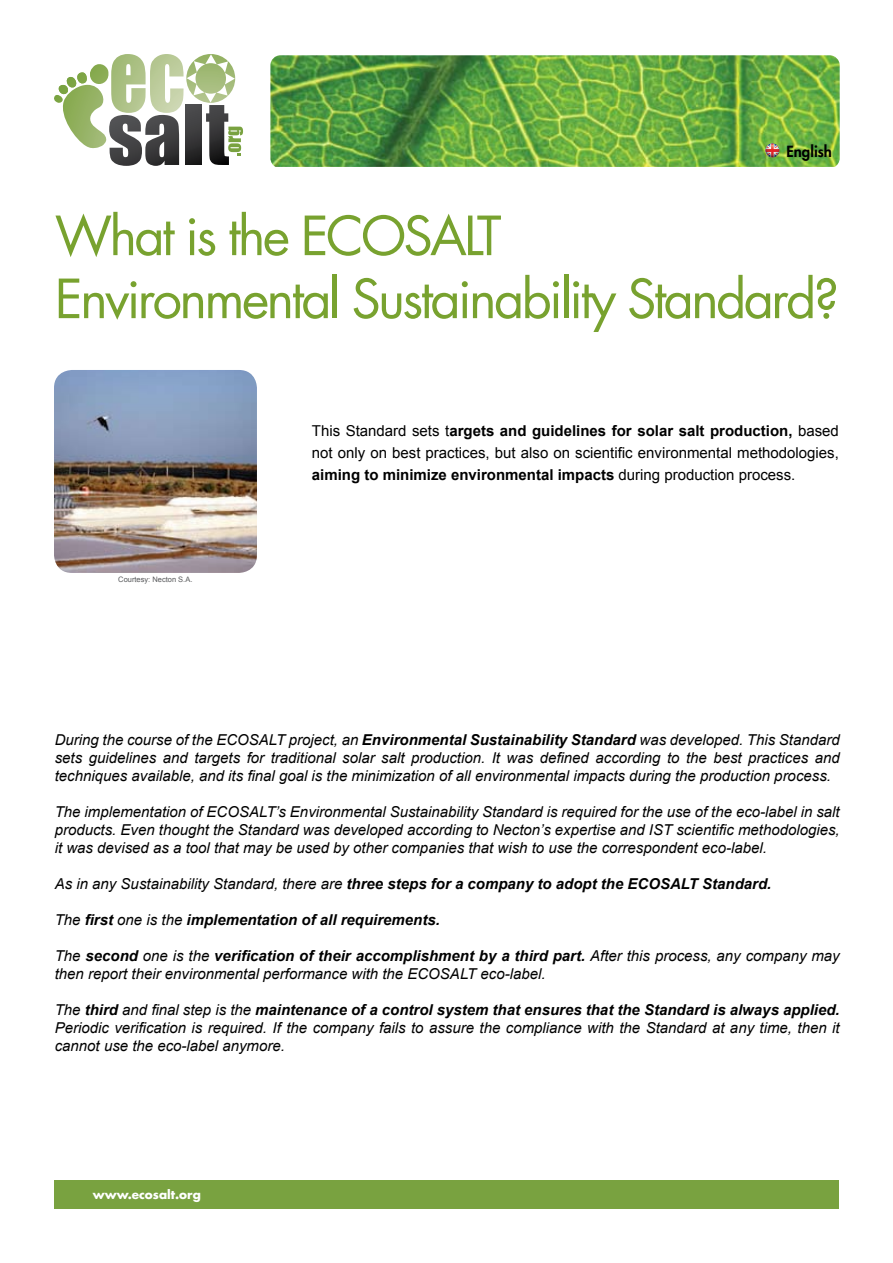
<style>
.page{position:relative;width:893px;height:1263px;background:#fff}
.page>*{position:absolute;margin:0;border:0;box-sizing:border-box;transform-origin:0 0}
.t1{font:52.5px/63px "Futura";letter-spacing:-.05em;color:#78a22f}
.t2{font:italic 15px/18px "Arial";color:#000;text-align:justify}
.t3{font:15px/21.8px "Arial";color:#000;text-align:justify}
.t4{font:italic 700 15px "Arial";color:#000}
.t5{font:800 15px "Futura";color:#000}
.t6{font:700 12px "Futura";color:#fff}
.t7{font:7.5px "Arial";color:#58595b}
.s1{font-weight:700}
.s2{font-weight:400}
</style>
<div class="page">
<svg style="left:54px;top:54px;width:189px;height:112px"></svg>
<img style="left:270px;top:55px;width:570px;height:112px">
<div style="left:54px;top:1181px;width:785px;height:28px;background:#79a240"></div>
<svg style="left:765px;top:144px;width:14px;height:13px"></svg>
<img style="left:54px;top:370px;width:203px;height:203px">
<p class="t5" style="left:786px;top:141px;width:47px">English</p>
<h1 class="t1" style="left:55px;top:204px;width:786px">What is the ECOSALT<br>Environmental Sustainability Standard?</h1>
<p class="t7" style="left:118px;top:575px;width:76px">Courtesy: Necton S.A.</p>
<p class="t3" style="left:312px;top:420px;width:529px">This Standard sets t<span class="s1">argets and guidelines for solar salt production,</span> based not only on best practices, but also on scientific environmental methodologies, <span class="s1">aiming to minimize environmental impacts</span> during production process.</p>
<p class="t2" style="left:55px;top:731px;width:786px">During the course of the ECOSALT project, an <span class="s1">Environmental Sustainability Standard</span> was developed. This Standard sets guidelines and targets for traditional solar salt production. It was defined according to the best practices and techniques available, and its final goal is the minimization of all environmental impacts during the production process.</p>
<p class="t2" style="left:55px;top:803px;width:786px">The implementation of ECOSALT’s Environmental Sustainability Standard is required for the use of the eco-label in salt products. Even thought the Standard was developed according to Necton’s expertise and IST scientific methodologies, it was devised as a tool that may be used by other companies that wish to use the correspondent eco-label.</p>
<p class="t4" style="left:55px;top:875px;width:718px"><span class="s2">As in any Sustainability Standard, there are</span> three steps for a company to adopt the ECOSALT Standard.</p>
<p class="t4" style="left:55px;top:911px;width:387px"><span class="s2">The</span> first <span class="s2">one is the</span> implementation of all requirements.</p>
<p class="t2" style="left:55px;top:947px;width:786px">The <span class="s1">second</span> one is the <span class="s1">verification of their accomplishment by a third part.</span> After this process, any company may then report their environmental performance with the ECOSALT eco-label.</p>
<p class="t2" style="left:55px;top:1001px;width:786px">The <span class="s1">third</span> and final step is the <span class="s1">maintenance of a control system that ensures that the Standard is always applied.<br></span>Periodic verification is required. If the company fails to assure the compliance with the Standard at any time, then it cannot use the eco-label anymore.</p>
<p class="t6" style="left:93px;top:1186px;width:110px">www.ecosalt.org</p>
</div>
